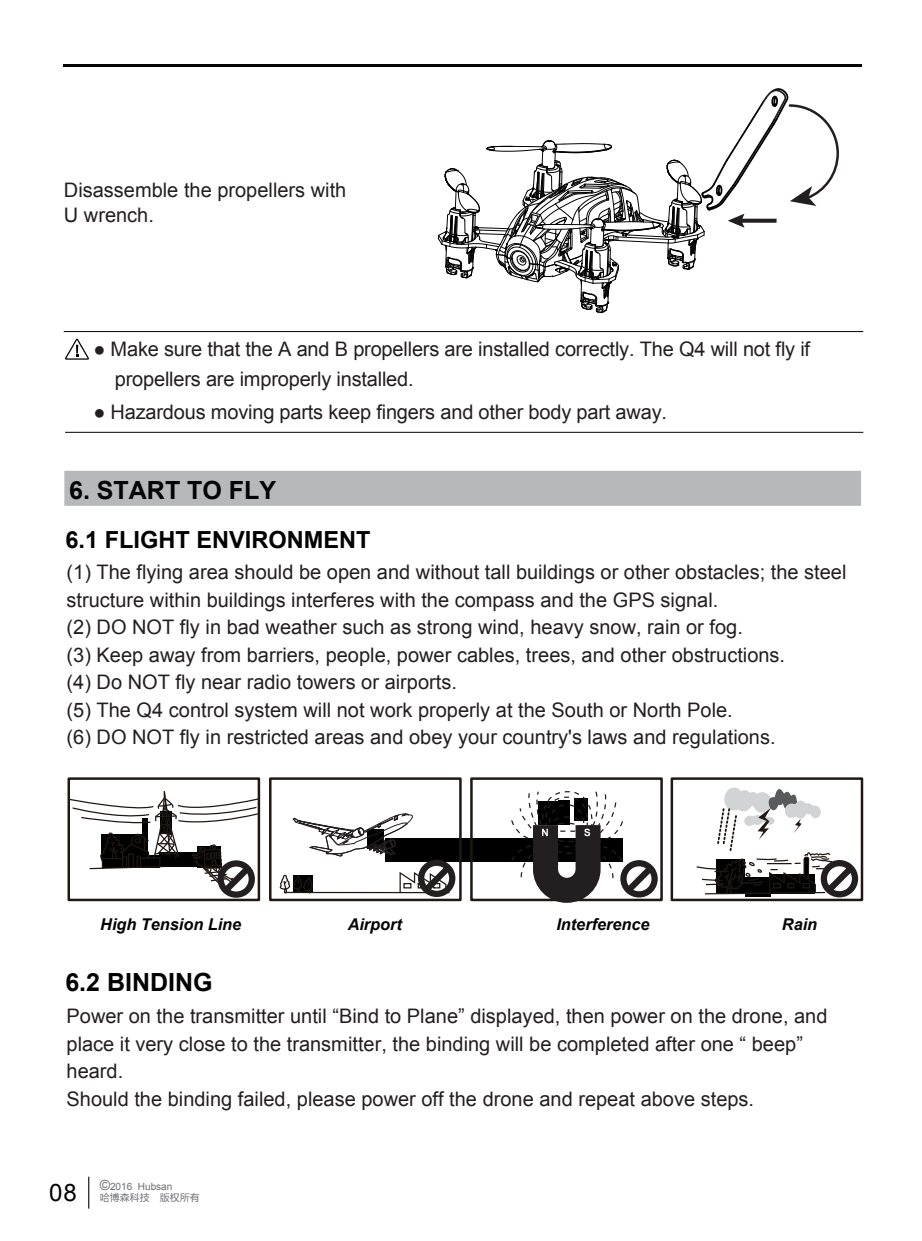
<style>
.page{position:relative;width:922px;height:1241px;background:#fff}
.page>*{position:absolute;margin:0;border:0;box-sizing:border-box;transform-origin:0 0}
.t1{font:700 25px "Arial";color:#040303}
.t2{font:24px "Arial";color:#040303}
.t3{font:700 23.5px "Arial";color:#040303}
.t4{font:20px/27.5px "Arial";color:#231f20}
.t5{font:italic 700 16.25px "Arial";color:#040303}
.t6{font:10px "Arial";color:#6d6e71}
.t7{font:10px "FZLTHJW GB1 0";color:#6d6e71}
.s1{font-size:14px}
</style>
<div class="page">
<div style="left:385px;top:838px;width:237px;height:23px;background:#000"></div>
<svg style="left:438px;top:88px;width:401px;height:225px"></svg>
<hr style="left:64px;top:331px;width:799px;height:1px;background:#040303">
<hr style="left:65px;top:432px;width:798px;height:1px;background:#040303">
<svg style="left:65px;top:338px;width:24px;height:21px"></svg>
<div style="left:64px;top:470px;width:796px;height:35px;background:#b6b8ba"></div>
<div style="left:67px;top:777px;width:193px;height:124px;border:2px solid #211814"></div>
<svg style="left:67px;top:789px;width:193px;height:110px"></svg>
<div style="left:470px;top:777px;width:192px;height:124px;border:2px solid #211814"></div>
<svg style="left:510px;top:791px;width:149px;height:112px"></svg>
<div style="left:269px;top:777px;width:192px;height:124px;border:2px solid #211814"></div>
<svg style="left:279px;top:813px;width:178px;height:89px"></svg>
<div style="left:670px;top:777px;width:193px;height:124px;border:2px solid #211814"></div>
<svg style="left:695px;top:777px;width:164px;height:121px"></svg>
<hr style="left:63px;top:64px;width:798px;height:2px;background:#040303">
<hr style="left:88px;top:1176px;width:1px;height:32px;background:#231f20">
<p class="t4" style="left:64px;top:177px;width:284px;line-height:25px">Disassemble the propellers with<br>U wrench.</p>
<p class="t4" style="left:115px;top:334px;width:696px;line-height:30px;text-indent:-21px">● Make sure that the A and B propellers are installed correctly. The Q4 will not fly if propellers are improperly installed.</p>
<p class="t4" style="left:93px;top:398px;width:575px">● Hazardous moving parts keep fingers and other body part away.</p>
<p class="t1" style="left:69px;top:474px;width:208px">6. START TO FLY</p>
<p class="t3" style="left:65px;top:524px;width:306px">6.1 FLIGHT ENVIRONMENT</p>
<p class="t4" style="left:67px;top:558px;width:781px">(1) The flying area should be open and without tall buildings or other obstacles; the steel structure within buildings interferes with the compass and the GPS signal.<br>(2) DO NOT fly in bad weather such as strong wind, heavy snow, rain or fog.<br>(3) Keep away from barriers, people, power cables, trees, and other obstructions.<br>(4) Do NOT fly near radio towers or airports.<br>(5) The Q4 control system will not work properly at the South or North Pole.<br>(6) DO NOT fly in restricted areas and obey your country's laws and regulations.</p>
<p class="t5" style="left:100px;top:912px;width:142px">High Tension Line</p>
<p class="t5" style="left:347px;top:912px;width:56px">Airport</p>
<p class="t5" style="left:556px;top:912px;width:95px">Interference</p>
<p class="t5" style="left:781px;top:912px;width:37px">Rain</p>
<p class="t1" style="left:65px;top:965px;width:149px">6.2 BINDING</p>
<p class="t4" style="left:66px;top:1002px;width:762px">Power on the transmitter until “Bind to Plane” displayed, then power on the drone, and place it very close to the transmitter, the binding will be completed after one “ beep” heard.<br>Should the binding failed, please power off the drone and repeat above steps.</p>
<p class="t2" style="left:49px;top:1176px;width:29px">08</p>
<p class="t6" style="left:100px;top:1179px;width:74px"><span class="s1">©</span>2016 Hubsan</p>
<p class="t7" style="left:100px;top:1192px;width:102px">哈博森科技　版权所有</p>
</div>
